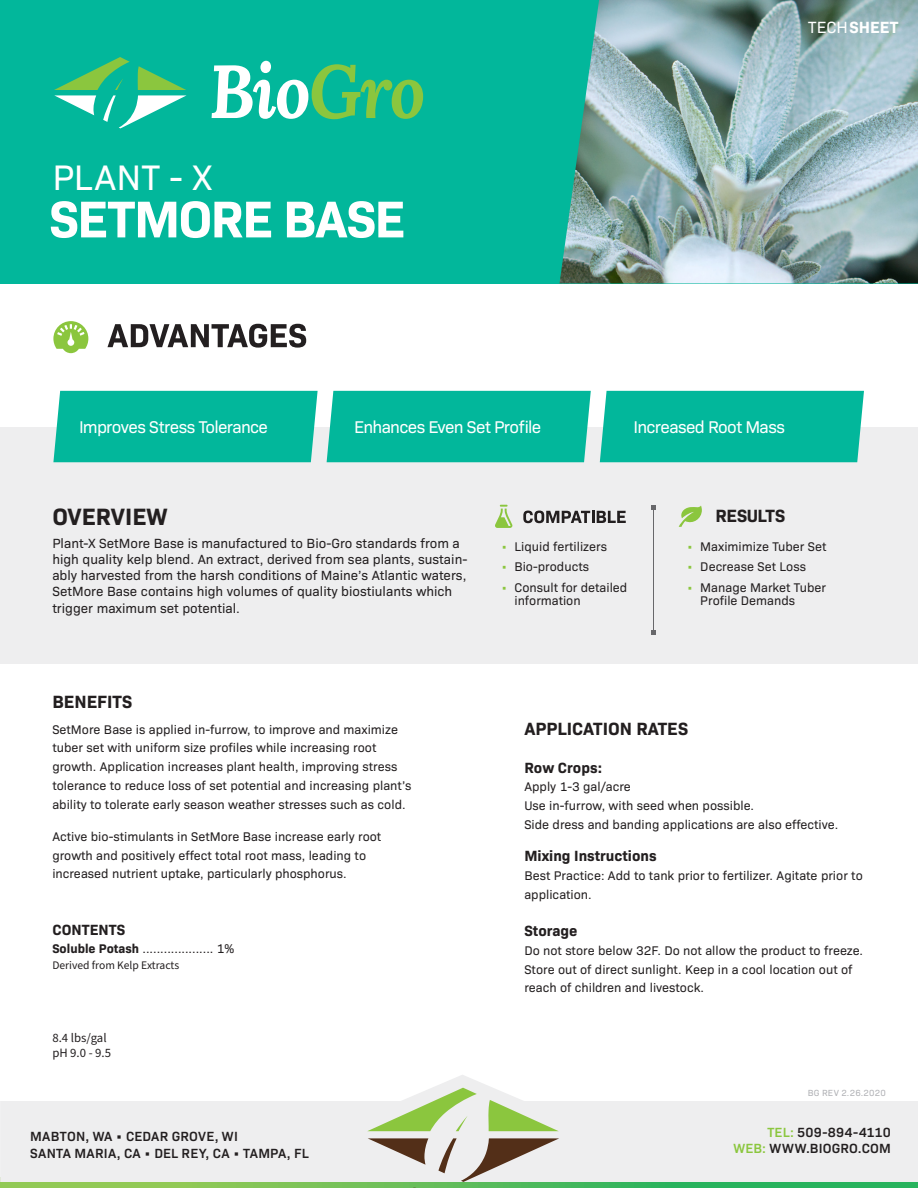
<style>
.page{position:relative;width:918px;height:1188px;background:#fff}
.page>*{position:absolute;margin:0;border:0;box-sizing:border-box;transform-origin:0 0}
.t1{font:700 52.5px "Bio Sans";letter-spacing:-.03em;color:#fff}
.t2{font:36px "Bio Sans";letter-spacing:.01em;color:#fff}
.t3{font:700 24px "Bio Sans";color:#231f20}
.t4{font:700 18px "Bio Sans";color:#231f20}
.t5{font:700 18px "Bio Sans";letter-spacing:-.02em;color:#231f20}
.t6{font:17.25px "Bio Sans";letter-spacing:-.04em;color:#fff}
.t7{font:700 16.5px "Bio Sans";color:#fff}
.t8{font:700 15px "Bio Sans";color:#231f20}
.t9{font:13.5px/16.2px "Bio Sans";color:#231f20}
.t10{font:600 13.5px "Bio Sans";letter-spacing:.015em;color:#231f20}
.t11{font:12.75px/18.8px "Bio Sans";color:#231f20}
.t12{font:12.75px "Source Sans Pro";color:#231f20}
.t13{font:11.55px "Source Sans Pro";color:#231f20}
.t14{font:9px "Bio Sans";letter-spacing:.025em;color:#afb0b4}
.s1{font-weight:400}
.s2{color:#8bc63e}
.s3{font-weight:700}
</style>
<div class="page">
<div style="left:0;top:0;width:918px;height:283px;background:#02b79b"></div>
<img style="left:560px;top:0;width:358px;height:283px">
<div style="left:0;top:427px;width:918px;height:236px;background:#eeeeef"></div>
<div style="left:53px;top:391px;width:265px;height:71px;background:#02b79b"></div>
<div style="left:327px;top:391px;width:264px;height:71px;background:#02b79b"></div>
<div style="left:600px;top:391px;width:264px;height:71px;background:#02b79b"></div>
<svg style="left:0;top:1182px;width:918px;height:6px;background:#5bbd59"></svg>
<svg style="left:0;top:1075px;width:918px;height:107px;fill:#eeeeef"></svg>
<svg style="left:53px;top:321px;width:35px;height:32px"></svg>
<svg style="left:107px;top:324px;width:199px;height:24px"></svg>
<svg style="left:495px;top:505px;width:17px;height:23px"></svg>
<svg style="left:523px;top:511px;width:103px;height:12px"></svg>
<svg style="left:679px;top:506px;width:23px;height:21px"></svg>
<hr style="left:653px;top:507px;width:1px;height:126px;background:#67676a">
<svg style="left:651px;top:630px;width:4px;height:5px"></svg>
<svg style="left:651px;top:505px;width:4px;height:5px"></svg>
<svg style="left:54px;top:57px;width:133px;height:71px"></svg>
<svg style="left:212px;top:61px;width:211px;height:58px"></svg>
<svg style="left:367px;top:1088px;width:110px;height:43px;background:#cfe2b5"></svg>
<svg style="left:488px;top:1100px;width:71px;height:31px;background:#bcda96"></svg>
<svg style="left:438px;top:1138px;width:121px;height:44px;background:#c1b6b0"></svg>
<svg style="left:368px;top:1138px;width:60px;height:27px;background:#a5948a"></svg>
<svg style="left:402px;top:1187px;width:22px;height:1px"></svg>
<p class="t2" style="left:52px;top:151px;width:162px">PLANT - X</p>
<p class="t1" style="left:49px;top:179px;width:357px">SETMORE BASE</p>
<p class="t7" style="left:808px;top:15px;width:92px"><span class="s1">TECH</span>SHEET</p>
<p class="t6" style="left:79px;top:415px;width:190px">Improves Stress Tolerance</p>
<p class="t6" style="left:354px;top:415px;width:189px">Enhances Even Set Profile</p>
<p class="t6" style="left:634px;top:415px;width:153px">Increased Root Mass</p>
<p class="t3" style="left:52px;top:498px;width:117px">OVERVIEW</p>
<p class="t5" style="left:716px;top:502px;width:71px">RESULTS</p>
<p class="t9" style="left:52px;top:534px;width:417px">Plant-X SetMore Base is manufactured to Bio-Gro standards from a high quality kelp blend. An extract, derived from sea plants, sustain&shy;ably harvested from the harsh conditions of Maine’s Atlantic waters, SetMore Base contains high volumes of quality biostiulants which trigger maximum set potential.</p>
<p class="t11" style="left:501px;top:536px;width:108px"><span class="s2">•</span> Liquid fertilizers</p>
<p class="t11" style="left:501px;top:557px;width:90px"><span class="s2">•</span> Bio-products</p>
<p class="t11" style="left:514px;top:579px;width:114px;line-height:13.5px;text-indent:-14px"><span class="s2">•</span> Consult for detailed information</p>
<p class="t11" style="left:687px;top:536px;width:141px"><span class="s2">•</span> Maximimize Tuber Set</p>
<p class="t11" style="left:687px;top:557px;width:121px"><span class="s2">•</span> Decrease Set Loss</p>
<p class="t11" style="left:700px;top:579px;width:127px;line-height:13.5px;text-indent:-14px"><span class="s2">•</span> Manage Market Tuber<br>Profile Demands</p>
<p class="t4" style="left:52px;top:688px;width:81px">BENEFITS</p>
<p class="t11" style="left:52px;top:719px;width:361px">SetMore Base is applied in-furrow, to improve and maximize tuber set with uniform size profiles while increasing root growth. Application increases plant health, improving stress tolerance to reduce loss of set potential and increasing plant’s ability to tolerate early season weather stresses such as cold.</p>
<p class="t11" style="left:52px;top:826px;width:330px">Active bio-stimulants in SetMore Base increase early root growth and positively effect total root mass, leading to increased nutrient uptake, particularly phosphorus.</p>
<p class="t8" style="left:52px;top:918px;width:74px">CONTENTS</p>
<p class="t11" style="left:52px;top:939px;width:183px"><span class="s3">Soluble Potash</span> .................... 1%</p>
<p class="t13" style="left:52px;top:957px;width:128px">Derived from Kelp Extracts</p>
<p class="t12" style="left:52px;top:1029px;width:56px">8.4 lbs/gal</p>
<p class="t12" style="left:52px;top:1044px;width:60px">pH 9.0 - 9.5</p>
<p class="t10" style="left:30px;top:1126px;width:209px">MABTON, WA • CEDAR GROVE, WI</p>
<p class="t10" style="left:30px;top:1143px;width:280px">SANTA MARIA, CA • DEL REY, CA • TAMPA, FL</p>
<p class="t4" style="left:524px;top:715px;width:165px">APPLICATION RATES</p>
<p class="t8" style="left:524px;top:756px;width:79px">Row Crops:</p>
<p class="t11" style="left:524px;top:777px;width:315px">Apply 1-3 gal/acre<br>Use in-furrow, with seed when possible.<br>Side dress and banding applications are also effective.</p>
<p class="t8" style="left:524px;top:844px;width:134px">Mixing Instructions</p>
<p class="t11" style="left:524px;top:865px;width:340px">Best Practice: Add to tank prior to fertilizer. Agitate prior to application.</p>
<p class="t8" style="left:524px;top:919px;width:55px">Storage</p>
<p class="t11" style="left:524px;top:940px;width:340px">Do not store below 32F. Do not allow the product to freeze.<br>Store out of direct sunlight. Keep in a cool location out of reach of children and livestock.</p>
<p class="t14" style="left:808px;top:1087px;width:80px">BG REV 2.26.2020</p>
<p class="t10" style="left:767px;top:1122px;width:125px"><span class="s2">TEL:</span> 509-894-4110</p>
<p class="t10" style="left:733px;top:1138px;width:159px"><span class="s2">WEB:</span> WWW.BIOGRO.COM</p>
</div>
